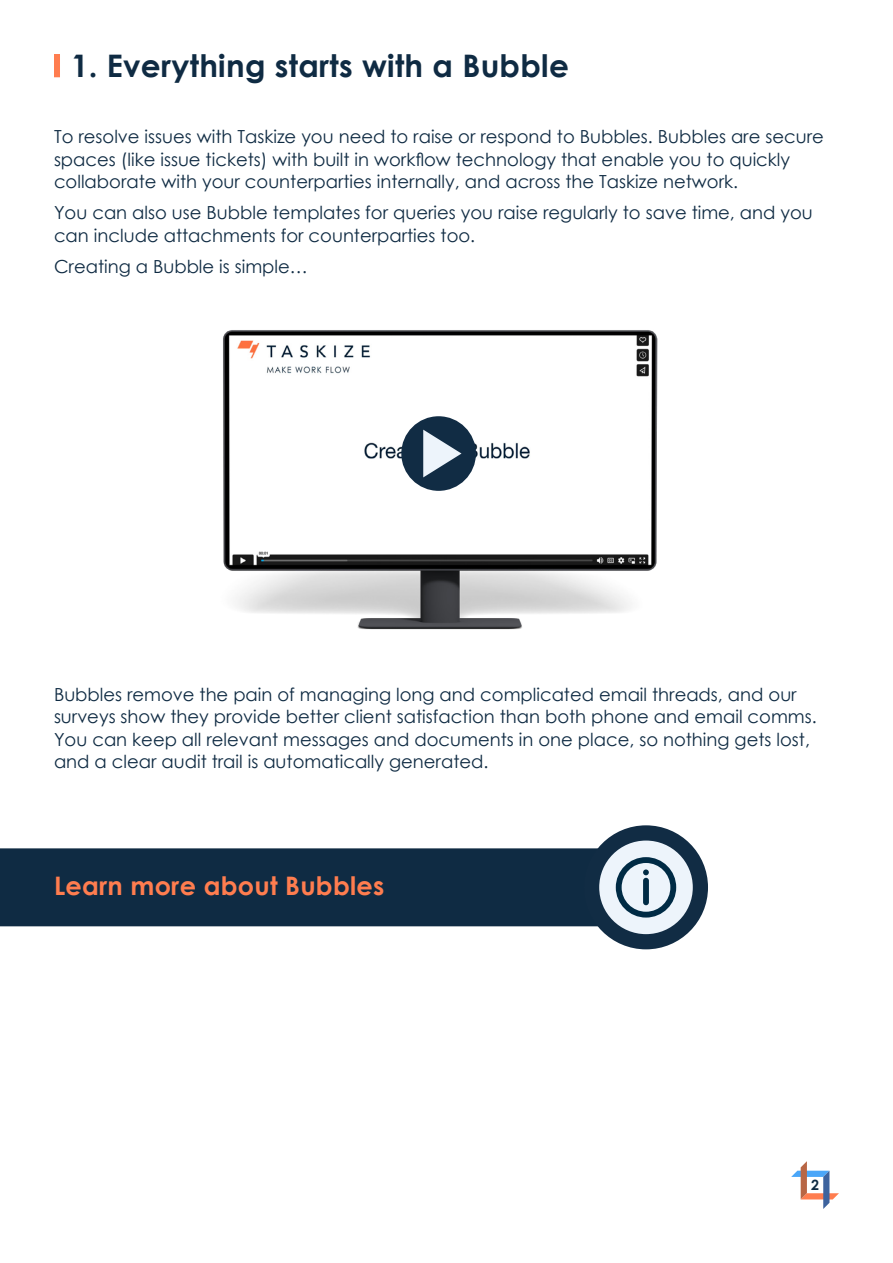
<style>
.page{position:relative;width:893px;height:1263px;background:#fff}
.page>*{position:absolute;margin:0;border:0;box-sizing:border-box;transform-origin:0 0}
.t1{font:700 31.05px "Century Gothic";letter-spacing:.01em;color:#0f2b43}
.t2{font:700 25.5px "Century Gothic";letter-spacing:.01em;color:#ff7d4f}
.t3{font:18px/22.5px "Century Gothic";color:#0f2b43}
.t4{font:700 14.25px "Century Gothic";color:#0f2b43}
</style>
<div class="page">
<svg style="left:791px;top:1161px;width:48px;height:48px"></svg>
<div style="left:54px;top:54px;width:6px;height:23px;background:#ff7d4f"></div>
<img style="left:223px;top:330px;width:434px;height:300px">
<div style="left:401px;top:416px;width:75px;height:75px;background:#112c44;border-radius:50%"></div>
<svg style="left:423px;top:430px;width:38px;height:47px"></svg>
<div style="left:0;top:848px;width:597px;height:78px;background:#0f2b43"></div>
<div style="left:584px;top:825px;width:124px;height:124px;background:#112c44;border-radius:50%"></div>
<div style="left:599px;top:840px;width:94px;height:94px;background:#edf4fb;border-radius:50%"></div>
<svg style="left:616px;top:857px;width:60px;height:60px"></svg>
<h1 class="t1" style="left:71px;top:46px;width:499px">1. Everything starts with a Bubble</h1>
<p class="t3" style="left:54px;top:125px;width:771px">To resolve issues with Taskize you need to raise or respond to Bubbles. Bubbles are secure spaces (like issue tickets) with built in workflow technology that enable you to quickly collaborate with your counterparties internally, and across the Taskize network.</p>
<p class="t3" style="left:54px;top:201px;width:760px">You can also use Bubble templates for queries you raise regularly to save time, and you can include attachments for counterparties too.</p>
<p class="t3" style="left:54px;top:255px;width:255px">Creating a Bubble is simple…</p>
<p class="t3" style="left:54px;top:683px;width:764px">Bubbles remove the pain of managing long and complicated email threads, and our surveys show they provide better client satisfaction than both phone and email comms.<br>You can keep all relevant messages and documents in one place, so nothing gets lost, and a clear audit trail is automatically generated.</p>
<h2 class="t2" style="left:54px;top:869px;width:332px">Learn more about Bubbles</h2>
<p class="t4" style="left:811px;top:1176px;width:9px">2</p>
</div>
